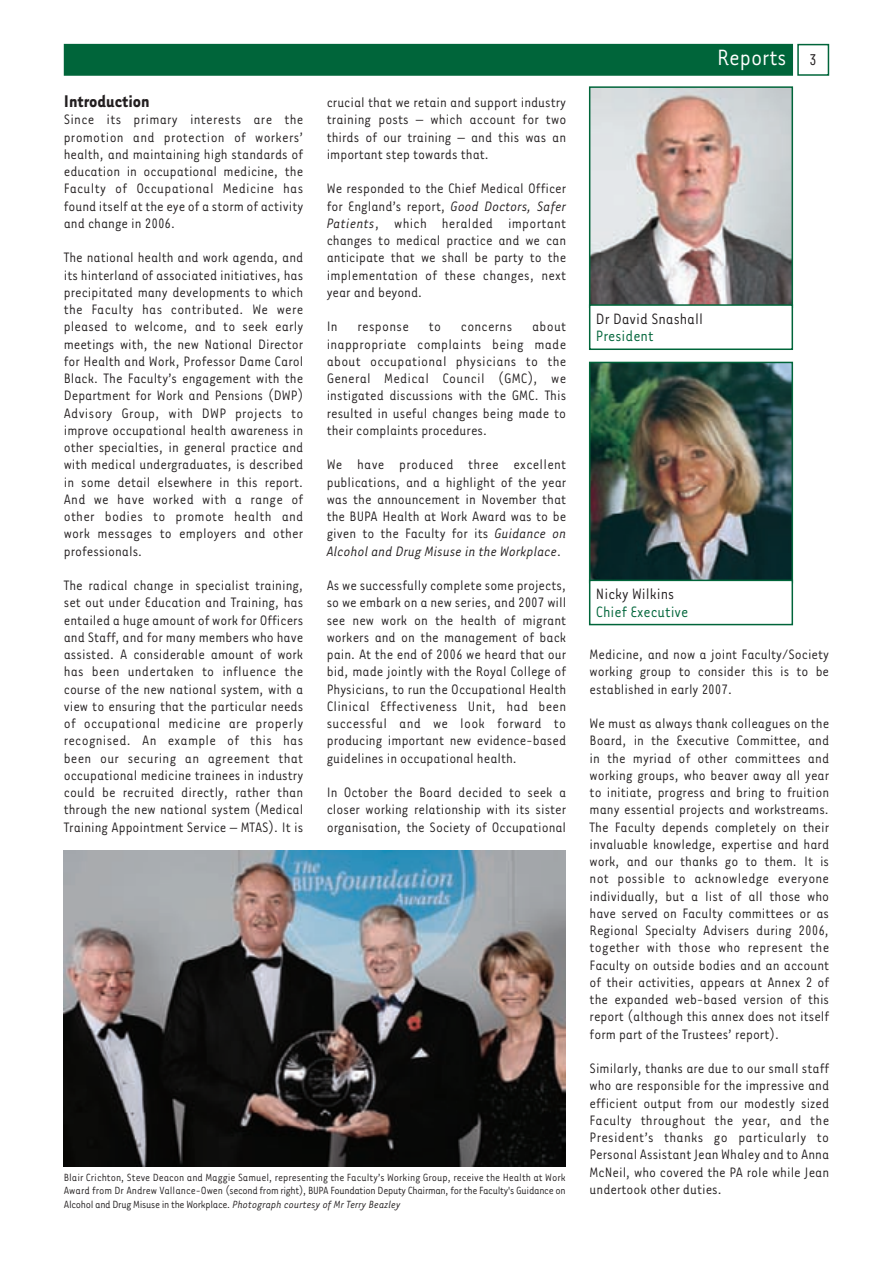
<style>
.page{position:relative;width:893px;height:1263px;background:#fff}
.page>*{position:absolute;margin:0;border:0;box-sizing:border-box;transform-origin:0 0}
.t1{font:25.5px "Tarzana Narrow";color:#fff}
.t2{font:700 19.5px "Tarzana Narrow";color:#231f20}
.t3{font:17.25px "Tarzana Narrow";color:#231f20}
.t4{font:17.25px "Tarzana Narrow";color:#00653a}
.t5{font:15.75px/17.2px "Tarzana Narrow";color:#231f20;text-align:justify}
.t6{font:12px/13.5px "Tarzana Narrow";letter-spacing:-.025em;color:#231f20;text-align:justify}
.s1{font-style:italic}
.s2{font-size:18px;color:#231f20}
</style>
<div class="page">
<svg style="left:63px;top:43px;width:767px;height:33px;background:#127048"></svg>
<img style="left:592px;top:89px;width:198px;height:215px">
<div style="left:589px;top:86px;width:204px;height:222px;border:2px solid #00653a"></div>
<div style="left:590px;top:305px;width:202px;height:44px;background:#fff"></div>
<div style="left:589px;top:304px;width:204px;height:46px;border:2px solid #00653a"></div>
<img style="left:592px;top:365px;width:198px;height:215px">
<div style="left:589px;top:362px;width:204px;height:221px;border:2px solid #00653a"></div>
<div style="left:589px;top:580px;width:204px;height:45px;border:2px solid #00653a"></div>
<img style="left:64px;top:850px;width:501px;height:317px">
<p class="t2" style="left:64px;top:95px;width:87px">Introduction</p>
<p class="t5" style="left:64px;top:112px;width:241px">Since its primary interests are the promotion and protection of workers’ health, and maintaining high standards of education in occupational medicine, the Faculty of Occupational Medicine has found itself at the eye of a storm of activity and change in 2006.</p>
<p class="t5" style="left:64px;top:250px;width:241px">The national health and work agenda, and its hinterland of associated initiatives, has precipitated many developments to which the Faculty has contributed. We were pleased to welcome, and to seek early meetings with, the new National Director for Health and Work, Professor Dame Carol Black. The Faculty’s engagement with the Department for Work and Pensions (DWP)<br>Advisory Group, with DWP projects to improve occupational health awareness in other specialties, in general practice and with medical undergraduates, is described in some detail elsewhere in this report.<br>And we have worked with a range of other bodies to promote health and work messages to employers and other professionals.</p>
<p class="t5" style="left:64px;top:578px;width:241px">The radical change in specialist training, set out under Education and Training, has entailed a huge amount of work for Officers and Staff, and for many members who have assisted. A considerable amount of work has been undertaken to influence the course of the new national system, with a view to ensuring that the particular needs of occupational medicine are properly recognised. An example of this has been our securing an agreement that occupational medicine trainees in industry could be recruited directly, rather than through the new national system (Medical Training Appointment Service – MTAS). It is</p>
<p class="t5" style="left:327px;top:95px;width:241px">crucial that we retain and support industry training posts – which account for two thirds of our training – and this was an important step towards that.</p>
<p class="t5" style="left:327px;top:181px;width:241px">We responded to the Chief Medical Officer for England’s report, <span class="s1">Good Doctors, Safer Patients</span>, which heralded important changes to medical practice and we can anticipate that we shall be party to the implementation of these changes, next year and beyond.</p>
<p class="t5" style="left:327px;top:319px;width:13px">In</p>
<p class="t5" style="left:358px;top:319px;width:53px">response</p>
<p class="t5" style="left:429px;top:319px;width:14px">to</p>
<p class="t5" style="left:461px;top:319px;width:53px">concerns</p>
<p class="t5" style="left:327px;top:319px;width:241px;text-indent:205px">about inappropriate complaints being made about occupational physicians to the General Medical Council (GMC), we instigated discussions with the GMC. This resulted in useful changes being made to their complaints procedures.</p>
<p class="t5" style="left:327px;top:457px;width:241px">We have produced three excellent publications, and a highlight of the year was the announcement in November that the BUPA Health at Work Award was to be given to the Faculty for its <span class="s1">Guidance on Alcohol and Drug Misuse in the Workplace</span>.</p>
<p class="t5" style="left:327px;top:578px;width:241px">As we successfully complete some projects, so we embark on a new series, and 2007 will see new work on the health of migrant workers and on the management of back pain. At the end of 2006 we heard that our bid, made jointly with the Royal College of Physicians, to run the Occupational Health Clinical Effectiveness Unit, had been successful and we look forward to producing important new evidence-based guidelines in occupational health.</p>
<p class="t5" style="left:327px;top:785px;width:241px">In October the Board decided to seek a closer working relationship with its sister organisation, the Society of Occupational</p>
<p class="t6" style="left:64px;top:1171px;width:503px">Blair Crichton, Steve Deacon and Maggie Samuel, representing the Faculty’s Working Group, receive the Health at Work Award from Dr Andrew Vallance-Owen (second from right), BUPA Foundation Deputy Chairman, for the Faculty's Guidance on Alcohol and Drug Misuse in the Workplace. <span class="s1">Photograph courtesy of Mr Terry Beazley</span></p>
<h1 class="t1" style="left:717px;top:48px;width:101px">Reports <span class="s2">3</span></h1>
<p class="t3" style="left:596px;top:313px;width:108px">Dr David Snashall</p>
<p class="t4" style="left:596px;top:330px;width:59px">President</p>
<p class="t3" style="left:596px;top:588px;width:80px">Nicky Wilkins</p>
<p class="t4" style="left:596px;top:605px;width:94px">Chief Executive</p>
<p class="t5" style="left:590px;top:647px;width:241px">Medicine, and now a joint Faculty/Society working group to consider this is to be established in early 2007.</p>
<p class="t5" style="left:590px;top:716px;width:241px">We must as always thank colleagues on the Board, in the Executive Committee, and in the myriad of other committees and working groups, who beaver away all year to initiate, progress and bring to fruition many essential projects and workstreams.<br>The Faculty depends completely on their invaluable knowledge, expertise and hard work, and our thanks go to them. It is not possible to acknowledge everyone individually, but a list of all those who have served on Faculty committees or as Regional Specialty Advisers during 2006, together with those who represent the Faculty on outside bodies and an account of their activities, appears at Annex 2 of the expanded web-based version of this report (although this annex does not itself form part of the Trustees’ report).</p>
<p class="t5" style="left:590px;top:1061px;width:241px">Similarly, thanks are due to our small staff who are responsible for the impressive and efficient output from our modestly sized Faculty throughout the year, and the President’s thanks go particularly to Personal Assistant Jean Whaley and to Anna McNeil, who covered the PA role while Jean undertook other duties.</p>
</div>
